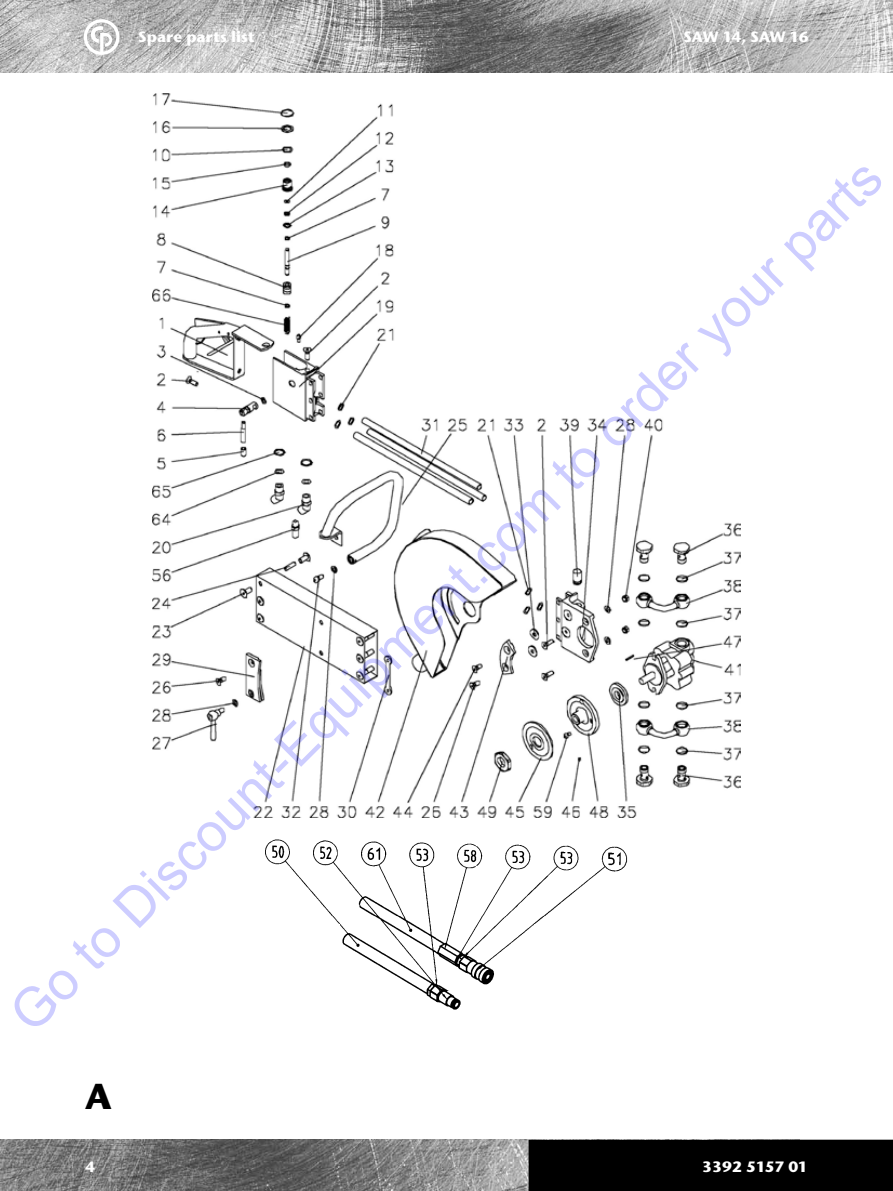
<style>
.page{position:relative;width:893px;height:1191px;background:#fff}
.page>*{position:absolute;margin:0;border:0;box-sizing:border-box;transform-origin:0 0}
.t1{font:54px "Arial";color:rgb(0 0 255/.2)}
.t2{font:700 36px "Stone Sans ITC";color:#000}
.t3{font:700 15px "Stone Sans ITC";letter-spacing:-.02em;color:#fff}
.t4{font:700 15px "Stone Sans ITC";color:#fff}
</style>
<div class="page">
<img style="left:0;top:0;width:893px;height:72px">
<img style="left:0;top:1140px;width:529px;height:51px">
<svg style="left:84px;top:19px;width:36px;height:36px"></svg>
<div style="left:529px;top:1140px;width:364px;height:51px;background:#000"></div>
<img style="left:152px;top:94px;width:588px;height:723px">
<img style="left:265px;top:839px;width:363px;height:171px">
<p class="t4" style="left:138px;top:27px;width:118px">Spare parts list</p>
<p class="t3" style="left:683px;top:27px;width:127px">SAW 14, SAW 16</p>
<p class="t1" style="left:-7px;top:995px;width:1208px;rotate:-45deg">Go to Discount-Equipment.com to order your parts</p>
<p class="t2" style="left:85px;top:1073px;width:28px">A</p>
<p class="t3" style="left:702px;top:1157px;width:107px">3392 5157 01</p>
</div>
